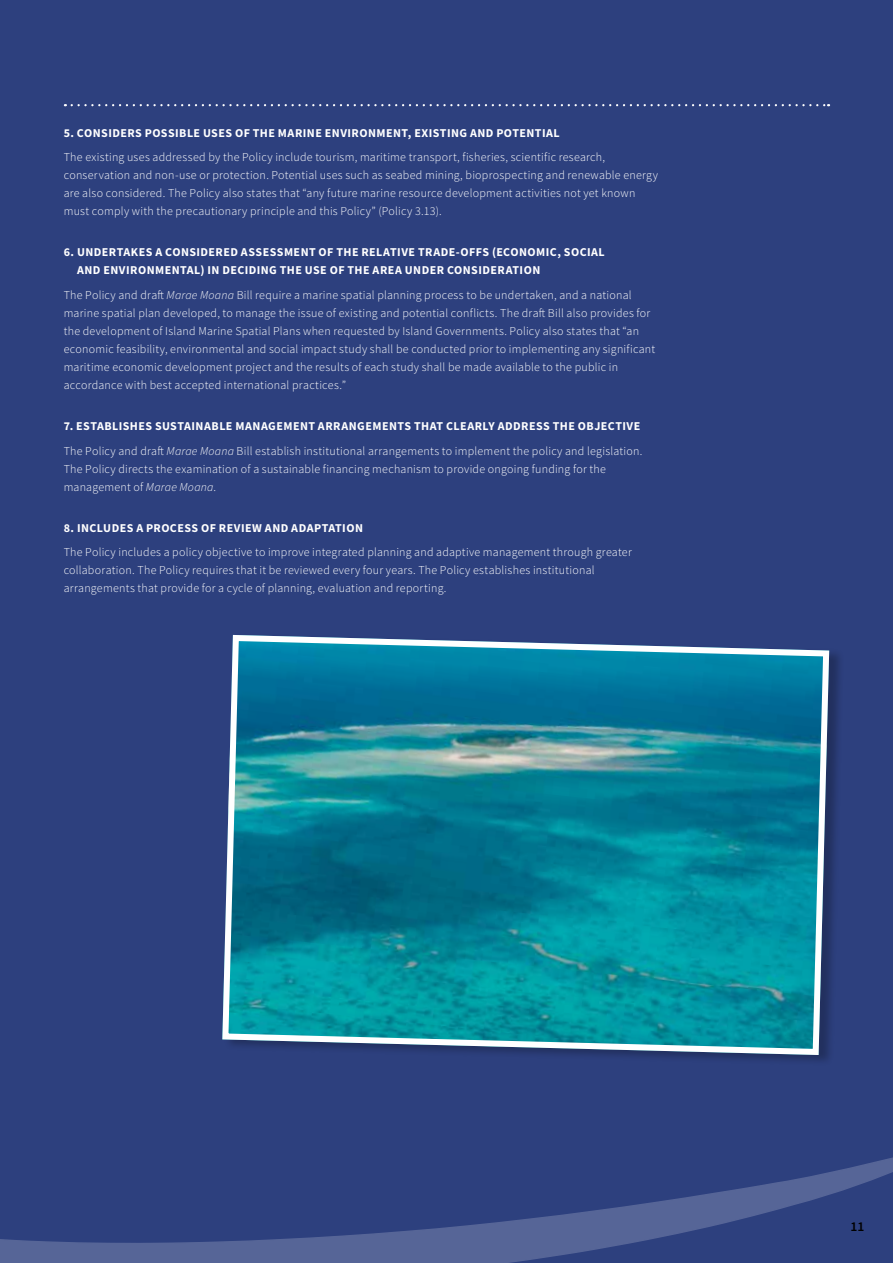
<style>
.page{position:relative;width:893px;height:1263px;background:#2d407e}
.page>*{position:absolute;margin:0;border:0;box-sizing:border-box;transform-origin:0 0}
.t1{font:600 13.5px "Source Sans Pro";color:#000}
.t2{font:300 12px/18px "Source Sans Pro";letter-spacing:.02em;color:#fff}
.t3{font:700 12px "Source Sans Pro";letter-spacing:.035em;color:#fff}
.s1{font-weight:700}
.s2{font-style:italic}
</style>
<div class="page">
<svg style="left:72px;top:104px;width:757px;height:2px"></svg>
<svg style="left:0;top:1157px;width:893px;height:106px"></svg>
<div style="left:224px;top:632px;width:620px;height:434px;background:#000;opacity:.25"></div>
<svg style="left:222px;top:632px;width:610px;height:426px;background:#17849b"></svg>
<p class="t3" style="left:64px;top:124px;width:89px">5. CONSIDERS POSSI</p>
<p class="t3" style="left:179px;top:124px;width:382px">BLE USES OF THE MARI NE ENVIRONMENT, EXISTING AND POTENTIAL</p>
<p class="t2" style="left:64px;top:148px;width:596px">The existing uses addressed by the Policy include tourism, maritime transport, fisheries, scientific research, conservation and non-use or protection. Potential uses such as seabed mining, bioprospecting and renewable energy are also considered. The Policy also states that “any future marine resource development activities not yet known must comply with the precautionary principle and this Policy” (Policy 3.13).</p>
<p class="t3" style="left:64px;top:244px;width:370px">6. U NDERTAKES A CONSIDERED ASSESSMENT OF THE RELATIVE TRAD</p>
<p class="t3" style="left:449px;top:244px;width:20px">E-OFFS</p>
<p class="t3" style="left:492px;top:244px;width:80px">(ECONOMIC, SOCIA</p>
<p class="t3" style="left:599px;top:244px;width:8px">L</p>
<p class="t3" style="left:77px;top:262px;width:167px">AND ENVIRONMENTAL) IN DECIDI</p>
<p class="t2" style="left:64px;top:258px;width:569px;line-height:24.3px;text-indent:197px"><span class="s1">NG THE USE OF THE AREA UNDER CONSIDERATION<br></span>The Policy and draft <span class="s2">Marae Moana</span> Bill require a marine spatial planning process to be undertaken, and a national</p>
<p class="t2" style="left:64px;top:304px;width:593px">marine spatial plan developed, to manage the issue of existing and potential conflicts. The draft Bill also provides for the development of Island Marine Spatial Plans when requested by Island Governments. Policy also states that “an economic feasibility, environmental and social impact study shall be conducted prior to implementing any significant maritime economic development project and the results of each study shall be made available to the public in accordance with best accepted international practices.”</p>
<p class="t3" style="left:64px;top:418px;width:263px">7. ESTABLISHES SUSTAI NABLE MANAGEMENT ARRA</p>
<p class="t3" style="left:349px;top:418px;width:158px">NGEMENTS THAT CLEARLY ADDR</p>
<p class="t2" style="left:64px;top:414px;width:580px;line-height:24.5px;text-align:right"><span class="s1">ESS THE OBJECTIVE<br></span>The Policy and draft <span class="s2">Marae Moana</span> Bill establish institutional arrangements to implement the policy and legislation.</p>
<p class="t2" style="left:64px;top:459px;width:544px">The Policy directs the examination of a sustainable financing mechanism to provide ongoing funding for the management of <span class="s2">Marae Moana</span>.</p>
<p class="t3" style="left:64px;top:520px;width:91px">8. INCLUDES A PROC</p>
<p class="t3" style="left:177px;top:520px;width:123px">ESS OF REVIEW AND ADAP</p>
<p class="t3" style="left:322px;top:520px;width:43px">TATIO N</p>
<p class="t2" style="left:64px;top:543px;width:570px">The Policy includes a policy objective to improve integrated planning and adaptive management through greater collaboration. The Policy requires that it be reviewed every four years. The Policy establishes institutional arrangements that provide for a cycle of planning, evaluation and reporting.</p>
<p class="t1" style="left:850px;top:1217px;width:15px">11</p>
</div>
